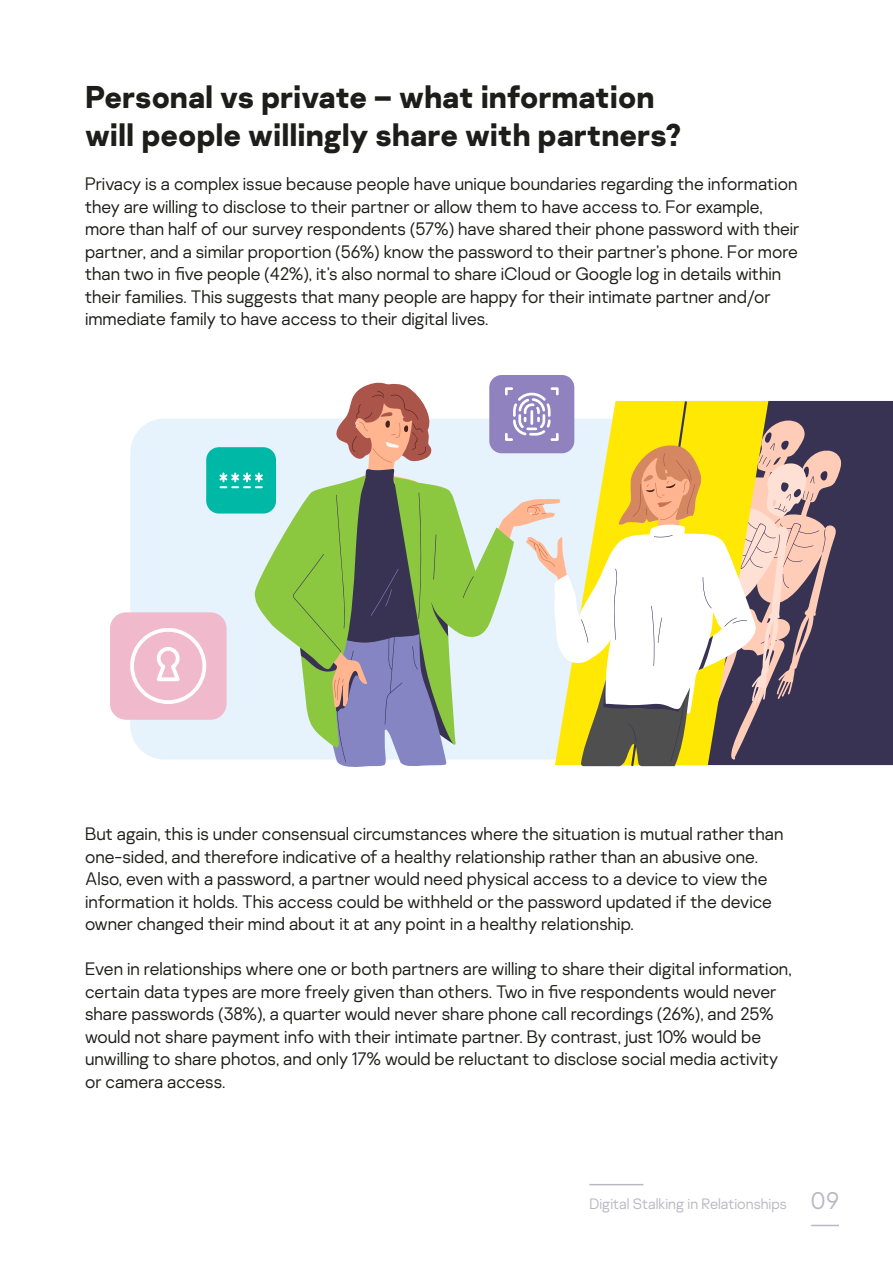
<style>
.page{position:relative;width:893px;height:1263px;background:#fff}
.page>*{position:absolute;margin:0;border:0;box-sizing:border-box;transform-origin:0 0}
.t1{font:700 31.5px/37.8px "Kaspersky Sans";color:#1d1d1b}
.t2{font:300 24px "Kaspersky Sans";color:#bab8c4}
.t3{font:300 18px/22.5px "Kaspersky Sans";color:#1d1d1b}
.t4{font:300 15px "Kaspersky Sans";color:#bab8c4}
</style>
<div class="page">
<div style="left:130px;top:419px;width:550px;height:340px;background:#e6f2fc;border-radius:34px"></div>
<svg style="left:811px;top:1225px;width:28px;height:1px"></svg>
<div style="left:841px;top:401px;width:52px;height:364px;background:#383352"></div>
<div style="left:110px;top:612px;width:117px;height:108px;background:#f0bacc;border-radius:16px"></div>
<div style="left:489px;top:375px;width:85px;height:78px;background:#8f82bf;border-radius:12px"></div>
<svg style="left:130px;top:628px;width:76px;height:76px"></svg>
<hr style="left:589px;top:1184px;width:54px;height:1px;background:#bab8c4">
<div style="left:206px;top:447px;width:70px;height:66px;background:#00b8a6;border-radius:13px"></div>
<svg style="left:219px;top:382px;width:622px;height:385px"></svg>
<h1 class="t1" style="left:85px;top:78px;width:597px">Personal vs private – what information will people willingly share with partners?</h1>
<p class="t3" style="left:85px;top:173px;width:716px">Privacy is a complex issue because people have unique boundaries regarding the information they are willing to disclose to their partner or allow them to have access to. For example, more than half of our survey respondents (57%) have shared their phone password with their partner, and a similar proportion (56%) know the password to their partner’s phone. For more than two in five people (42%), it’s also normal to share iCloud or Google log in details within their families. This suggests that many people are happy for their intimate partner and/or immediate family to have access to their digital lives.</p>
<p class="t3" style="left:85px;top:823px;width:700px">But again, this is under consensual circumstances where the situation is mutual rather than one-sided, and therefore indicative of a healthy relationship rather than an abusive one.<br>Also, even with a password, a partner would need physical access to a device to view the information it holds. This access could be withheld or the password updated if the device owner changed their mind about it at any point in a healthy relationship.</p>
<p class="t3" style="left:85px;top:958px;width:708px">Even in relationships where one or both partners are willing to share their digital information, certain data types are more freely given than others. Two in five respondents would never share passwords (38%), a quarter would never share phone call recordings (26%), and 25% would not share payment info with their intimate partner. By contrast, just 10% would be unwilling to share photos, and only 17% would be reluctant to disclose social media activity or camera access.</p>
<p class="t4" style="left:589px;top:1195px;width:199px">Digital Stalking in Relationships</p>
<h2 class="t2" style="left:811px;top:1186px;width:30px">09</h2>
</div>
